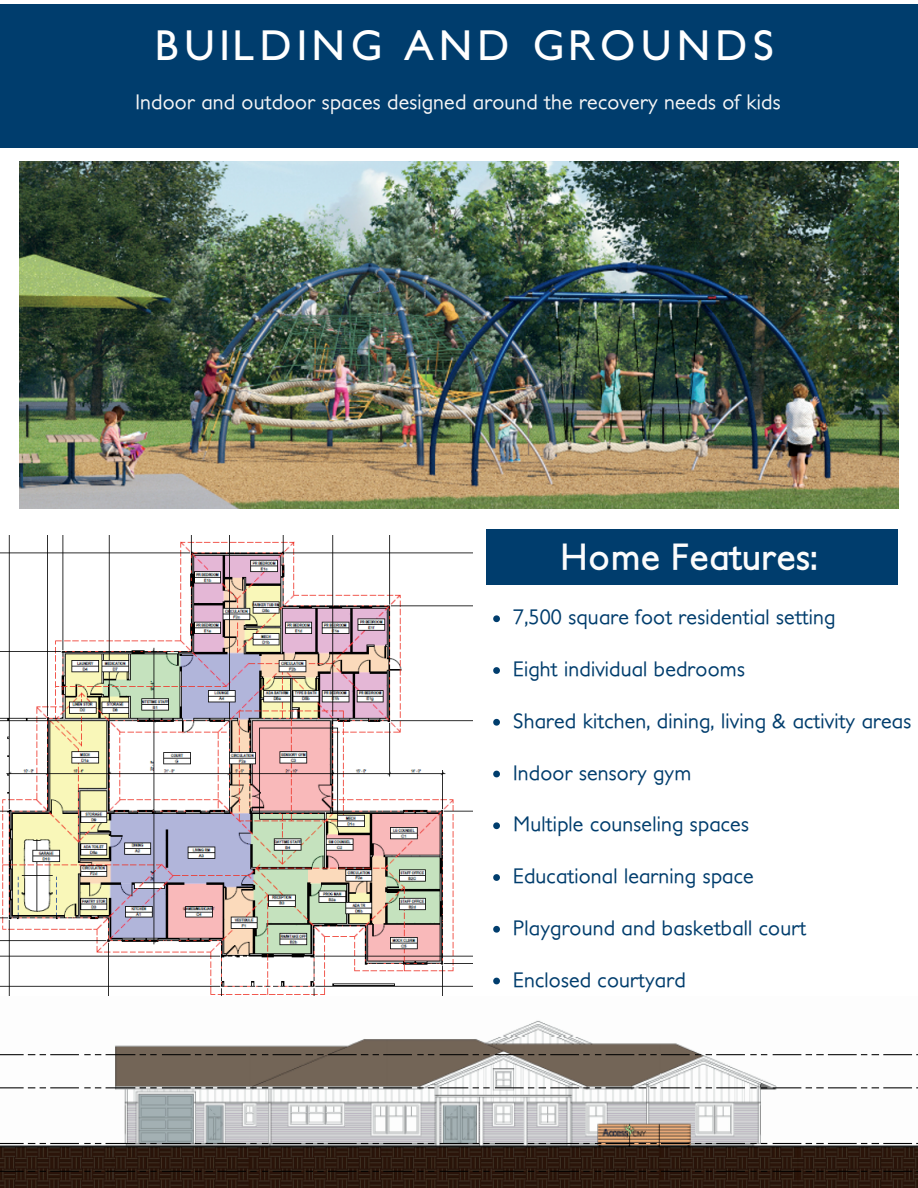
<style>
.page{position:relative;width:918px;height:1188px;background:#fff}
.page>*{position:absolute;margin:0;border:0;box-sizing:border-box;transform-origin:0 0}
.t1{font:700 40.5px "Petita";letter-spacing:.115em;color:#fff}
.t2{font:700 36px "Petita";letter-spacing:.01em;color:#fcfcfc}
.t3{font:500 21px "Petita";letter-spacing:.01em;color:#003d6d}
.t4{font:500 21px "Petita";letter-spacing:.01em;color:#f6f6f6}
</style>
<div class="page">
<div style="left:0;top:4px;width:918px;height:144px;background:#003d6d"></div>
<div style="left:486px;top:529px;width:412px;height:55px;background:#003d6d"></div>
<img style="left:0;top:535px;width:472px;height:461px">
<img style="left:0;top:1020px;width:918px;height:168px">
<img style="left:19px;top:161px;width:879px;height:348px">
<svg style="left:493px;top:615px;width:7px;height:7px"></svg>
<svg style="left:493px;top:667px;width:7px;height:7px"></svg>
<svg style="left:493px;top:719px;width:7px;height:7px"></svg>
<svg style="left:493px;top:771px;width:7px;height:6px"></svg>
<svg style="left:493px;top:822px;width:7px;height:7px"></svg>
<svg style="left:493px;top:874px;width:7px;height:7px"></svg>
<svg style="left:493px;top:926px;width:7px;height:7px"></svg>
<svg style="left:493px;top:978px;width:7px;height:6px"></svg>
<p class="t1" style="left:156px;top:20px;width:620px">BUILDING AND GROUNDS</p>
<h1 class="t4" style="left:135px;top:89px;width:647px">Indoor and outdoor spaces designed around the recovery needs of kids</h1>
<p class="t2" style="left:560px;top:535px;width:259px">Home Features:</p>
<h3 class="t3" style="left:513px;top:605px;width:324px">7,500 square foot residential setting</h3>
<p class="t3" style="left:513px;top:657px;width:233px">Eight individual bedrooms</p>
<p class="t3" style="left:513px;top:708px;width:400px">Shared kitchen, dining, living &amp; activity areas</p>
<h2 class="t3" style="left:513px;top:760px;width:180px">Indoor sensory gym</h2>
<p class="t3" style="left:513px;top:812px;width:237px">Multiple counseling spaces</p>
<p class="t3" style="left:513px;top:864px;width:242px">Educational learning space</p>
<p class="t3" style="left:513px;top:915px;width:294px">Playground and basketball court</p>
<p class="t3" style="left:513px;top:967px;width:174px">Enclosed courtyard</p>
</div>
